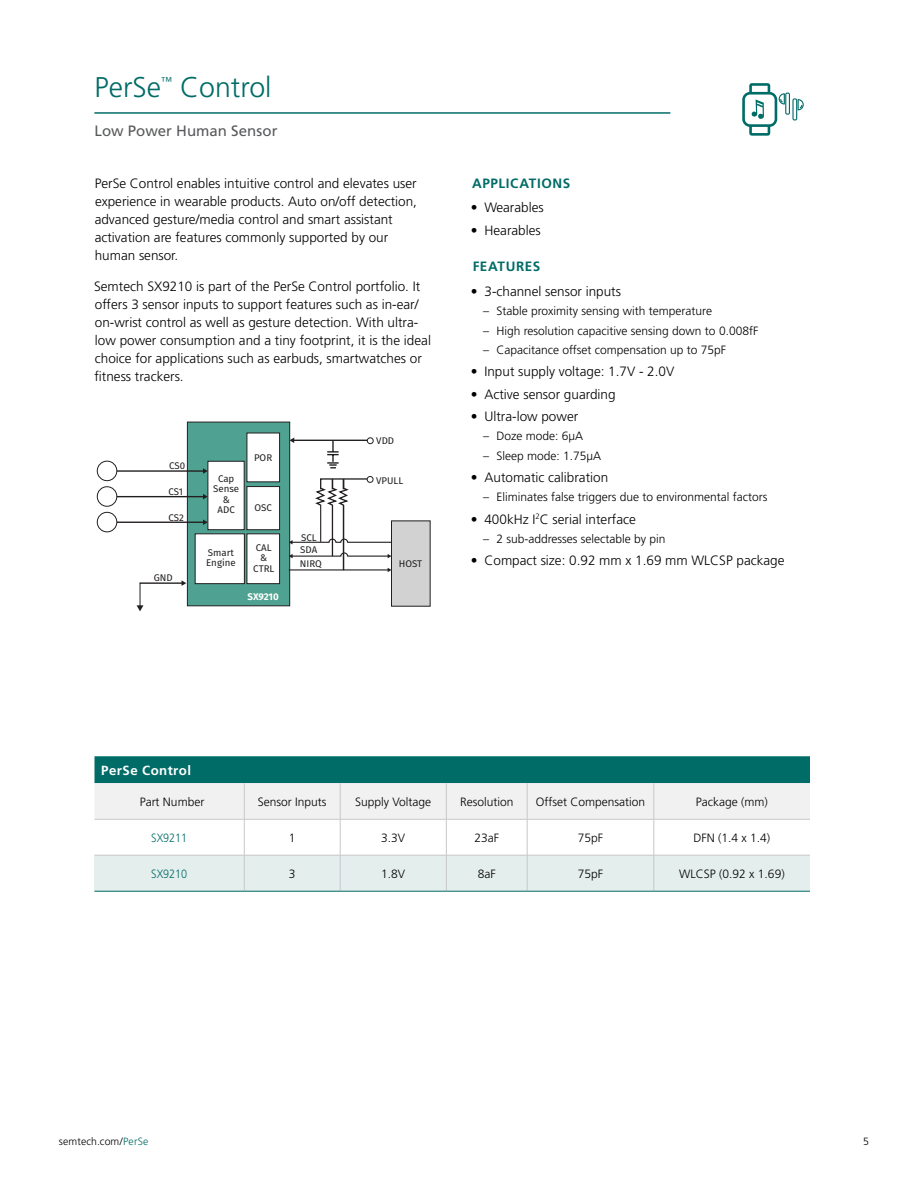
<style>
.page{position:relative;width:918px;height:1188px;background:#fff}
.page>*{position:absolute;margin:0;border:0;box-sizing:border-box;transform-origin:0 0}
.t1{font:28.5px "Frutiger LT 45 Lt";color:#006c67}
.t2{font:15px "Frutiger LT 55 Rm";color:#58595b}
.t3{font:13.5px/18px "Frutiger LT 45 Lt";color:#000}
.t4{font:13.5px "Frutiger LT 65 Bd";letter-spacing:.045em;color:#006c67}
.t5{font:13.2px "Frutiger LT 65 Bd";letter-spacing:.035em;color:#fff}
.t6{font:12px "Frutiger LT 45 Lt";color:#000}
.t7{font:12px "Frutiger LT 45 Lt";color:#006c67;scale:.9 1}
.t8{font:11.4px "Frutiger LT 45 Lt";color:#006c67}
.t9{font:10.5px "Frutiger LT 45 Lt";letter-spacing:.015em;color:#000}
.t10{font:9.75px/10.4px "Fira Sans";color:#221f20;text-align:center}
.t11{font:700 9.75px "Fira Sans";letter-spacing:-.01em;color:#fff}
.s1{color:#006a65}
</style>
<div class="page">
<hr style="left:293px;top:440px;width:74px;height:1px;background:#231f20">
<svg style="left:290px;top:438px;width:4px;height:5px"></svg>
<svg style="left:327px;top:441px;width:12px;height:27px"></svg>
<div style="left:187px;top:422px;width:103px;height:184px;background:#4fa291;border:1px solid #231f20"></div>
<div style="left:208px;top:461px;width:36px;height:69px;background:#fff;border:1px solid #231f20"></div>
<div style="left:391px;top:521px;width:39px;height:85px;background:#d2d2d3;border:1px solid #231f20"></div>
<div style="left:195px;top:534px;width:50px;height:50px;background:#fff;border:1px solid #231f20"></div>
<div style="left:247px;top:534px;width:33px;height:50px;background:#fff;border:1px solid #231f20"></div>
<div style="left:247px;top:486px;width:33px;height:44px;background:#fff;border:1px solid #231f20"></div>
<div style="left:247px;top:433px;width:33px;height:49px;background:#fff;border:1px solid #231f20"></div>
<hr style="left:140px;top:582px;width:42px;height:2px;background:#231f20">
<svg style="left:182px;top:580px;width:4px;height:6px"></svg>
<hr style="left:117px;top:522px;width:87px;height:1px;background:#231f20">
<svg style="left:203px;top:519px;width:5px;height:6px"></svg>
<div style="left:97px;top:512px;width:20px;height:20px;border:1px solid #231f20;border-radius:50%"></div>
<hr style="left:117px;top:496px;width:87px;height:1px;background:#231f20">
<svg style="left:203px;top:494px;width:5px;height:5px"></svg>
<div style="left:97px;top:486px;width:20px;height:21px;border:1px solid #231f20;border-radius:50%"></div>
<hr style="left:117px;top:470px;width:87px;height:2px;background:#231f20">
<svg style="left:203px;top:468px;width:5px;height:6px"></svg>
<svg style="left:367px;top:438px;width:6px;height:6px"></svg>
<div style="left:97px;top:461px;width:20px;height:20px;border:1px solid #231f20;border-radius:50%"></div>
<div style="left:367px;top:476px;width:6px;height:7px;border:1px solid #231f20;border-radius:50%"></div>
<hr style="left:289px;top:569px;width:99px;height:2px;background:#231f20">
<svg style="left:289px;top:552px;width:102px;height:6px"></svg>
<svg style="left:289px;top:538px;width:104px;height:6px"></svg>
<hr style="left:343px;top:505px;width:1px;height:65px;background:#231f20">
<hr style="left:332px;top:505px;width:1px;height:51px;background:#231f20">
<hr style="left:320px;top:505px;width:1px;height:37px;background:#231f20">
<svg style="left:315px;top:478px;width:53px;height:29px"></svg>
<svg style="left:137px;top:583px;width:6px;height:28px"></svg>
<svg style="left:94px;top:756px;width:716px;height:135px"></svg>
<hr style="left:244px;top:783px;width:1px;height:36px;background:#c7c8ca">
<hr style="left:340px;top:783px;width:1px;height:36px;background:#c7c8ca">
<hr style="left:446px;top:783px;width:1px;height:36px;background:#c7c8ca">
<hr style="left:527px;top:783px;width:1px;height:36px;background:#c7c8ca">
<hr style="left:654px;top:783px;width:1px;height:36px;background:#c7c8ca">
<hr style="left:244px;top:819px;width:1px;height:36px;background:#c7c8ca">
<hr style="left:340px;top:819px;width:1px;height:36px;background:#c7c8ca">
<hr style="left:446px;top:819px;width:1px;height:36px;background:#c7c8ca">
<hr style="left:527px;top:819px;width:1px;height:36px;background:#c7c8ca">
<hr style="left:654px;top:819px;width:1px;height:36px;background:#c7c8ca">
<hr style="left:244px;top:855px;width:1px;height:36px;background:#c7c8ca">
<hr style="left:340px;top:855px;width:1px;height:36px;background:#c7c8ca">
<hr style="left:446px;top:855px;width:1px;height:36px;background:#c7c8ca">
<hr style="left:527px;top:855px;width:1px;height:36px;background:#c7c8ca">
<hr style="left:654px;top:855px;width:1px;height:36px;background:#c7c8ca">
<hr style="left:94px;top:855px;width:150px;height:1px;background:#c7c8ca">
<hr style="left:244px;top:855px;width:96px;height:1px;background:#c7c8ca">
<hr style="left:340px;top:855px;width:106px;height:1px;background:#c7c8ca">
<hr style="left:446px;top:855px;width:81px;height:1px;background:#c7c8ca">
<hr style="left:527px;top:855px;width:127px;height:1px;background:#c7c8ca">
<hr style="left:654px;top:855px;width:156px;height:1px;background:#c7c8ca">
<hr style="left:94px;top:891px;width:150px;height:1px;background:#006c67">
<hr style="left:244px;top:891px;width:96px;height:1px;background:#006c67">
<hr style="left:340px;top:891px;width:106px;height:1px;background:#006c67">
<hr style="left:446px;top:891px;width:81px;height:1px;background:#006c67">
<hr style="left:527px;top:891px;width:127px;height:1px;background:#006c67">
<hr style="left:654px;top:891px;width:156px;height:1px;background:#006c67">
<hr style="left:94px;top:819px;width:150px;height:1px;background:#c7c8ca">
<hr style="left:244px;top:819px;width:96px;height:1px;background:#c7c8ca">
<hr style="left:340px;top:819px;width:106px;height:1px;background:#c7c8ca">
<hr style="left:446px;top:819px;width:81px;height:1px;background:#c7c8ca">
<hr style="left:527px;top:819px;width:127px;height:1px;background:#c7c8ca">
<hr style="left:654px;top:819px;width:156px;height:1px;background:#c7c8ca">
<svg style="left:742px;top:83px;width:62px;height:53px"></svg>
<hr style="left:94px;top:112px;width:576px;height:2px;background:#006c67">
<h1 class="t1" style="left:94px;top:71px;width:68px">PerSe</h1>
<p class="t8" style="left:161px;top:74px;width:13px">™</p>
<h1 class="t1" style="left:180px;top:71px;width:93px">Control</h1>
<p class="t2" style="left:94px;top:122px;width:185px">Low Power Human Sensor</p>
<p class="t3" style="left:95px;top:174px;width:324px">PerSe Control enables intuitive control and elevates user experience in wearable products. Auto on/off detection, advanced gesture/media control and smart assistant activation are features commonly supported by our human sensor.</p>
<p class="t3" style="left:94px;top:278px;width:338px">Semtech SX9210 is part of the PerSe Control portfolio. It offers 3 sensor inputs to support features such as in-ear/ on-wrist control as well as gesture detection. With ultra&shy;low power consumption and a tiny footprint, it is the ideal choice for applications such as earbuds, smartwatches or fitness trackers.</p>
<p class="t10" style="left:169px;top:461px;width:18px">CS0</p>
<p class="t10" style="left:169px;top:486px;width:16px">CS1</p>
<p class="t10" style="left:169px;top:512px;width:17px">CS2</p>
<p class="t10" style="left:154px;top:572px;width:20px">GND</p>
<p class="t10" style="left:213px;top:473px;width:28px">Cap<br>Sense &amp;<br>ADC</p>
<p class="t10" style="left:254px;top:452px;width:20px">POR</p>
<p class="t10" style="left:255px;top:502px;width:19px">OSC</p>
<p class="t10" style="left:206px;top:547px;width:31px;text-align:left">Smart<br>Engine</p>
<p class="t10" style="left:253px;top:542px;width:23px">CAL &amp;<br>CTRL</p>
<p class="t11" style="left:248px;top:589px;width:33px">SX9210</p>
<p class="t10" style="left:301px;top:532px;width:17px">SCL</p>
<p class="t10" style="left:300px;top:542px;width:23px;line-height:13.8px;text-align:left">SDA<br>NIRQ</p>
<p class="t10" style="left:376px;top:435px;width:19px">VDD</p>
<p class="t10" style="left:376px;top:475px;width:29px">VPULL</p>
<p class="t10" style="left:399px;top:558px;width:25px">HOST</p>
<p class="t4" style="left:472px;top:175px;width:100px">APPLICATIONS</p>
<p class="t3" style="left:471px;top:199px;width:74px">• Wearables</p>
<p class="t3" style="left:471px;top:221px;width:71px">• Hearables</p>
<p class="t4" style="left:473px;top:259px;width:69px">FEATURES</p>
<p class="t3" style="left:471px;top:283px;width:152px">• 3-channel sensor inputs</p>
<p class="t6" style="left:483px;top:304px;width:231px">– Stable proximity sensing with temperature</p>
<p class="t6" style="left:483px;top:324px;width:277px">– High resolution capacitive sensing down to 0.008fF</p>
<p class="t6" style="left:483px;top:343px;width:245px">– Capacitance offset compensation up to 75pF</p>
<p class="t3" style="left:471px;top:363px;width:205px">• Input supply voltage: 1.7V - 2.0V</p>
<p class="t3" style="left:471px;top:385px;width:146px">• Active sensor guarding</p>
<p class="t3" style="left:471px;top:407px;width:109px">• Ultra-low power</p>
<p class="t6" style="left:483px;top:429px;width:102px">– Doze mode: 6µA</p>
<p class="t6" style="left:483px;top:449px;width:120px">– Sleep mode: 1.75µA</p>
<p class="t3" style="left:471px;top:468px;width:139px">• Automatic calibration</p>
<p class="t6" style="left:483px;top:490px;width:286px">– Eliminates false triggers due to environmental factors</p>
<p class="t3" style="left:471px;top:510px;width:167px">• 400kHz I<sup>2</sup>C serial interface</p>
<p class="t6" style="left:483px;top:532px;width:184px">– 2 sub-addresses selectable by pin</p>
<p class="t3" style="left:471px;top:552px;width:315px">• Compact size: 0.92 mm x 1.69 mm WLCSP package</p>
<p class="t5" style="left:101px;top:763px;width:91px">PerSe Control</p>
<p class="t6" style="left:140px;top:795px;width:66px">Part Number</p>
<p class="t6" style="left:258px;top:795px;width:70px">Sensor Inputs</p>
<p class="t6" style="left:355px;top:795px;width:78px">Supply Voltage</p>
<p class="t6" style="left:460px;top:795px;width:55px">Resolution</p>
<p class="t6" style="left:536px;top:795px;width:111px">Offset Compensation</p>
<p class="t6" style="left:696px;top:795px;width:73px">Package (mm)</p>
<p class="t7" style="left:151px;top:831px;width:42px">SX9211</p>
<p class="t6" style="left:289px;top:831px;width:8px">1</p>
<p class="t6" style="left:381px;top:831px;width:26px">3.3V</p>
<p class="t6" style="left:474px;top:831px;width:26px">23aF</p>
<p class="t6" style="left:578px;top:831px;width:27px">75pF</p>
<p class="t6" style="left:694px;top:831px;width:78px">DFN (1.4 x 1.4)</p>
<p class="t7" style="left:151px;top:867px;width:42px">SX9210</p>
<p class="t6" style="left:289px;top:867px;width:8px">3</p>
<p class="t6" style="left:381px;top:867px;width:26px">1.8V</p>
<p class="t6" style="left:478px;top:867px;width:19px">8aF</p>
<p class="t6" style="left:578px;top:867px;width:27px">75pF</p>
<p class="t6" style="left:679px;top:867px;width:107px">WLCSP (0.92 x 1.69)</p>
<p class="t9" style="left:59px;top:1135px;width:91px">semtech.com/<span class="s1">PerSe</span></p>
<p class="t9" style="left:863px;top:1135px;width:7px">5</p>
</div>
